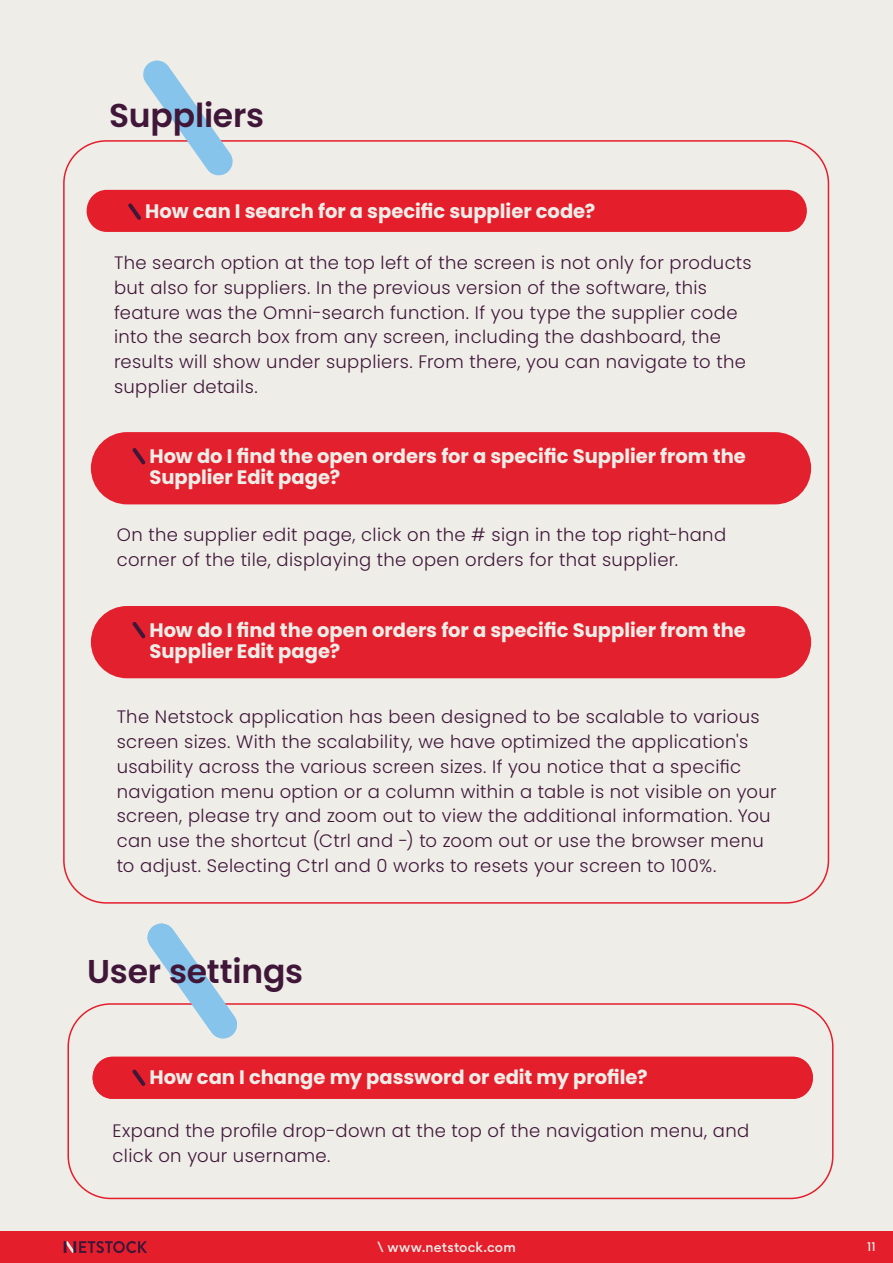
<style>
.page{position:relative;width:893px;height:1263px;background:#efede8}
.page>*{position:absolute;margin:0;border:0;box-sizing:border-box;transform-origin:0 0}
.t1{font:600 33px "Poppins";letter-spacing:-.005em;color:#401738}
.t2{font:19.5px/21.5px "Poppins";color:#efede8}
.t3{font:300 18px/24.8px "Poppins";letter-spacing:.02em;color:#3f1739}
.t4{font:500 12.75px "Gordita";letter-spacing:.015em;color:#efede8}
.t5{font:500 12px "Poppins";color:#efede8}
</style>
<div class="page">
<div style="left:0;top:1231px;width:893px;height:32px;background:#e51e2c"></div>
<svg style="left:64px;top:1241px;width:83px;height:12px"></svg>
<div style="left:87px;top:190px;width:720px;height:42px;background:#e51e2c;border-radius:20px"></div>
<svg style="left:128px;top:203px;width:13px;height:17px"></svg>
<svg style="left:141px;top:61px;width:93px;height:115px"></svg>
<div style="left:91px;top:432px;width:720px;height:72px;background:#e3212e;border-radius:36px"></div>
<svg style="left:132px;top:448px;width:14px;height:17px"></svg>
<div style="left:91px;top:606px;width:720px;height:72px;background:#e3212e;border-radius:36px"></div>
<svg style="left:132px;top:622px;width:14px;height:16px"></svg>
<div style="left:67px;top:1003px;width:766px;height:196px;border:2px solid #e51e2c;border-radius:43px"></div>
<svg style="left:146px;top:923px;width:93px;height:116px"></svg>
<div style="left:93px;top:1057px;width:720px;height:42px;background:#e51e2c;border-radius:20px"></div>
<svg style="left:132px;top:1069px;width:14px;height:17px"></svg>
<h1 class="t1" style="left:109px;top:96px;width:157px">Suppliers</h1>
<p class="t2" style="left:145px;top:201px;width:452px">How can I search for a specific supplier code?</p>
<p class="t3" style="left:114px;top:250px;width:639px">The search option at the top left of the screen is not only for products but also for suppliers. In the previous version of the software, this feature was the Omni-search function. If you type the supplier code into the search box from any screen, including the dashboard, the results will show under suppliers. From there, you can navigate to the supplier details.</p>
<p class="t2" style="left:149px;top:445px;width:598px">How do I find the open orders for a specific Supplier from the<br>Supplier Edit page?</p>
<p class="t3" style="left:117px;top:522px;width:611px">On the supplier edit page, click on the # sign in the top right-hand corner of the tile, displaying the open orders for that supplier.</p>
<p class="t2" style="left:149px;top:619px;width:598px">How do I find the open orders for a specific Supplier from the<br>Supplier Edit page?</p>
<p class="t3" style="left:117px;top:705px;width:661px">The Netstock application has been designed to be scalable to various screen sizes. With the scalability, we have optimized the application's usability across the various screen sizes. If you notice that a specific navigation menu option or a column within a table is not visible on your screen, please try and zoom out to view the additional information. You can use the shortcut (Ctrl and -) to zoom out or use the browser menu to adjust. Selecting Ctrl and 0 works to resets your screen to 100%.</p>
<h1 class="t1" style="left:87px;top:952px;width:217px">User settings</h1>
<p class="t2" style="left:149px;top:1067px;width:500px">How can I change my password or edit my profile?</p>
<p class="t2" style="left:149px;top:1067px;width:523px">Why are the start dates on the dashboard incorrect?</p>
<p class="t3" style="left:112px;top:1118px;width:638px">Expand the profile drop-down at the top of the navigation menu, and click on your username.</p>
<p class="t4" style="left:377px;top:1237px;width:140px">\ www.netstock.com</p>
<p class="t5" style="left:867px;top:1240px;width:10px">11</p>
</div>
